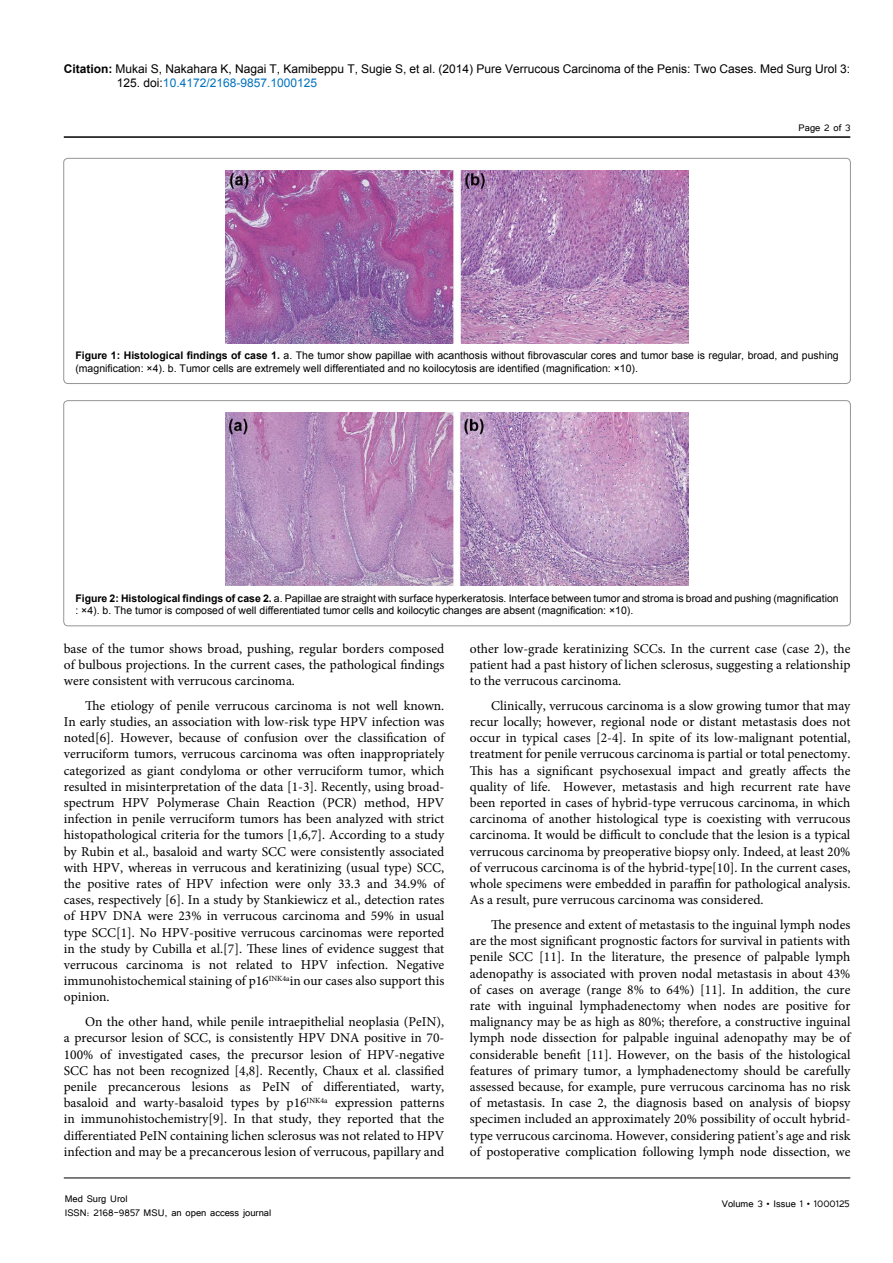
<style>
.page{position:relative;width:893px;height:1263px;background:#fff}
.page>*{position:absolute;margin:0;border:0;box-sizing:border-box;transform-origin:0 0}
.t1{font:13.5px/16.2px "Minion Pro";color:#000;text-align:justify}
.t2{font:12px/14.4px "Arial";color:#000}
.t3{font:12px/14.4px "Tunga";color:#000}
.t4{font:10.5px/12.6px "Arial";color:#000}
.s1{font-weight:700}
.s2{color:#0072bc}
</style>
<div class="page">
<hr style="left:64px;top:136px;width:786px;height:2px;background:#000">
<hr style="left:64px;top:1178px;width:786px;height:1px;background:#000">
<div style="left:64px;top:158px;width:786px;height:226px;border:1px solid #939598;border-radius:4px"></div>
<img style="left:226px;top:170px;width:463px;height:173px">
<div style="left:64px;top:401px;width:786px;height:225px;border:1px solid #939598;border-radius:4px"></div>
<img style="left:226px;top:412px;width:463px;height:174px">
<p class="t2" style="left:117px;top:61px;width:735px;text-indent:-53px"><span class="s1">Citation:</span> Mukai S, Nakahara K, Nagai T, Kamibeppu T, Sugie S, et al. (2014) Pure Verrucous Carcinoma of the Penis: Two Cases. Med Surg Urol 3:<br>125. doi:<span class="s2">10.4172/2168-9857.1000125</span></p>
<p class="t3" style="left:799px;top:119px;width:53px">Page 2 of 3</p>
<p class="t4" style="left:75px;top:349px;width:765px"><span class="s1">Figure 1: Histological findings of case 1.</span> a. The tumor show papillae with acanthosis without fibrovascular cores and tumor base is regular, broad, and pushing (magnification: ×4). b. Tumor cells are extremely well differentiated and no koilocytosis are identified (magnification: ×10).</p>
<p class="t4" style="left:75px;top:592px;width:765px"><span class="s1">Figure 2: Histological findings of case 2.</span> a. Papillae are straight with surface hyperkeratosis. Interface between tumor and stroma is broad and pushing (magnification : ×4). b. The tumor is composed of well differentiated tumor cells and koilocytic changes are absent (magnification: ×10).</p>
<p class="t1" style="left:64px;top:640px;width:382px">base of the tumor shows broad, pushing, regular borders composed of bulbous projections. In the current cases, the pathological findings were consistent with verrucous carcinoma.</p>
<p class="t1" style="left:64px;top:697px;width:382px;text-indent:21px">The etiology of penile verrucous carcinoma is not well known.<br>In early studies, an association with low-risk type HPV infection was noted[6]. However, because of confusion over the classification of verruciform tumors, verrucous carcinoma was often inappropriately categorized as giant condyloma or other verruciform tumor, which resulted in misinterpretation of the data [1-3]. Recently, using broad&shy;spectrum HPV Polymerase Chain Reaction (PCR) method, HPV infection in penile verruciform tumors has been analyzed with strict histopathological criteria for the tumors [1,6,7]. According to a study by Rubin et al., basaloid and warty SCC were consistently associated with HPV, whereas in verrucous and keratinizing (usual type) SCC, the positive rates of HPV infection were only 33.3 and 34.9% of cases, respectively [6]. In a study by Stankiewicz et al., detection rates of HPV DNA were 23% in verrucous carcinoma and 59% in usual type SCC[1]. No HPV-positive verrucous carcinomas were reported in the study by Cubilla et al.[7]. These lines of evidence suggest that verrucous carcinoma is not related to HPV infection. Negative immunohistochemical staining of p16<sup>INK4a</sup>in our cases also support this opinion.</p>
<p class="t1" style="left:64px;top:1014px;width:382px;text-indent:21px">On the other hand, while penile intraepithelial neoplasia (PeIN), a precursor lesion of SCC, is consistently HPV DNA positive in 70- 100% of investigated cases, the precursor lesion of HPV-negative SCC has not been recognized [4,8]. Recently, Chaux et al. classified penile precancerous lesions as PeIN of differentiated, warty, basaloid and warty-basaloid types by p16<sup>INK4a</sup> expression patterns in immunohistochemistry[9]. In that study, they reported that the differentiated PeIN containing lichen sclerosus was not related to HPV infection and may be a precancerous lesion of verrucous, papillary and</p>
<p class="t3" style="left:65px;top:1190px;width:208px">Med Surg Urol<br>ISSN: 2168-9857 MSU, an open access journal</p>
<p class="t1" style="left:470px;top:640px;width:382px">other low-grade keratinizing SCCs. In the current case (case 2), the patient had a past history of lichen sclerosus, suggesting a relationship to the verrucous carcinoma.</p>
<p class="t1" style="left:470px;top:697px;width:382px;text-indent:21px">Clinically, verrucous carcinoma is a slow growing tumor that may recur locally; however, regional node or distant metastasis does not occur in typical cases [2-4]. In spite of its low-malignant potential, treatment for penile verrucous carcinoma is partial or total penectomy.<br>This has a significant psychosexual impact and greatly affects the quality of life. However, metastasis and high recurrent rate have been reported in cases of hybrid-type verrucous carcinoma, in which carcinoma of another histological type is coexisting with verrucous carcinoma. It would be difficult to conclude that the lesion is a typical verrucous carcinoma by preoperative biopsy only. Indeed, at least 20% of verrucous carcinoma is of the hybrid-type[10]. In the current cases, whole specimens were embedded in paraffin for pathological analysis.<br>As a result, pure verrucous carcinoma was considered.</p>
<p class="t1" style="left:470px;top:916px;width:382px;text-indent:21px">The presence and extent of metastasis to the inguinal lymph nodes are the most significant prognostic factors for survival in patients with penile SCC [11]. In the literature, the presence of palpable lymph adenopathy is associated with proven nodal metastasis in about 43% of cases on average (range 8% to 64%) [11]. In addition, the cure rate with inguinal lymphadenectomy when nodes are positive for malignancy may be as high as 80%; therefore, a constructive inguinal lymph node dissection for palpable inguinal adenopathy may be of considerable benefit [11]. However, on the basis of the histological features of primary tumor, a lymphadenectomy should be carefully assessed because, for example, pure verrucous carcinoma has no risk of metastasis. In case 2, the diagnosis based on analysis of biopsy specimen included an approximately 20% possibility of occult hybrid&shy;type verrucous carcinoma. However, considering patient’s age and risk of postoperative complication following lymph node dissection, we</p>
<p class="t3" style="left:722px;top:1196px;width:130px">Volume 3 • Issue 1 • 1000125</p>
</div>
